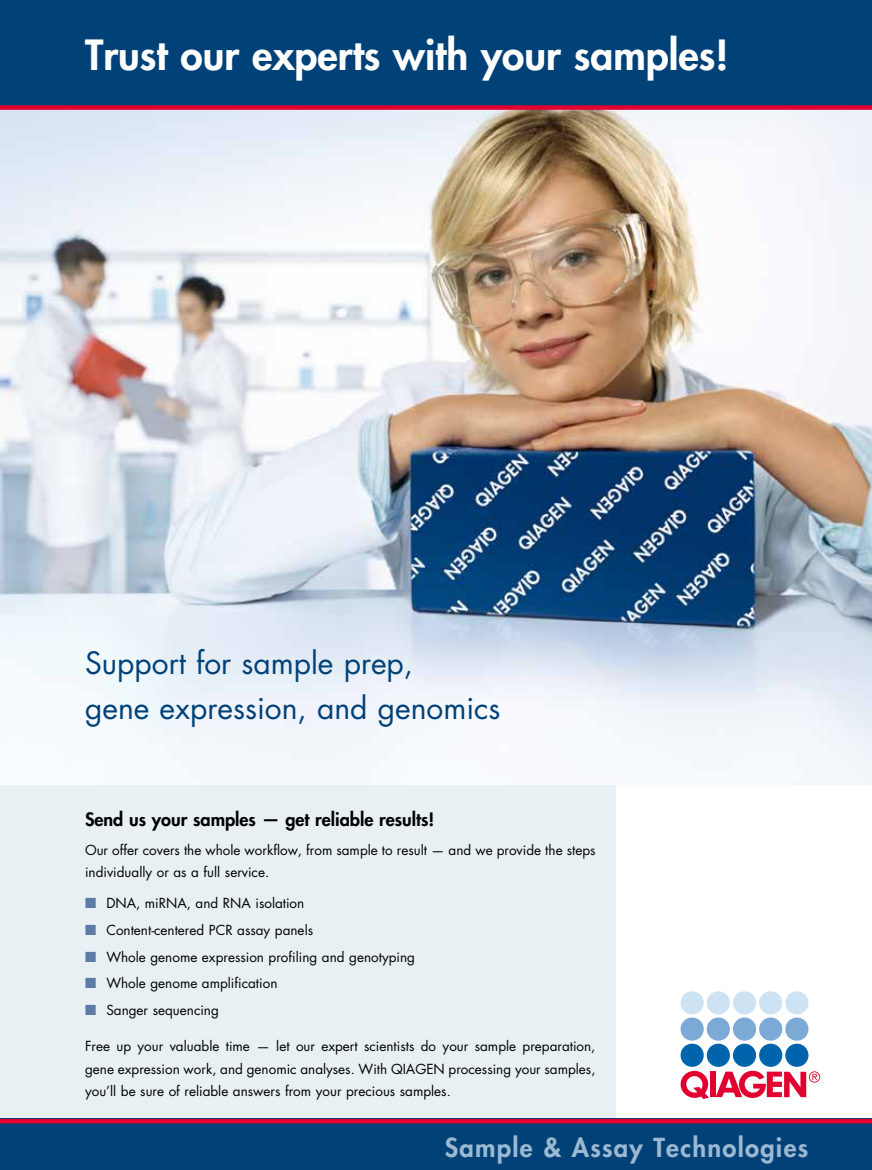
<style>
.page{position:relative;width:872px;height:1170px;background:#fff}
.page>*{position:absolute;margin:0;border:0;box-sizing:border-box;transform-origin:0 0}
.t1{font:800 40.5px "Futura Std";color:#fff}
.t2{font:30px/45px "Futura Std";color:#004178}
.t3{font:800 25.5px "Futura Std";letter-spacing:.05em;color:#9cb9d1}
.t4{font:800 18px "Futura Std";color:#000}
.t5{font:13.5px/22.5px "Futura Std";color:#000}
.s1{color:#5d7ba6}
</style>
<div class="page">
<div style="left:0;top:782px;width:616px;height:341px;background:#e8f0f4"></div>
<img style="left:0;top:110px;width:872px;height:674px">
<div style="left:0;top:1118px;width:872px;height:51px;background:#004178"></div>
<div style="left:0;top:1118px;width:872px;height:5px;background:#e20030"></div>
<div style="left:0;top:0;width:872px;height:106px;background:#004178"></div>
<div style="left:0;top:105px;width:872px;height:5px;background:#e20030"></div>
<div style="left:680px;top:1043px;width:23px;height:23px;background:#0064ad;border-radius:50%"></div>
<div style="left:706px;top:1043px;width:24px;height:23px;background:#0064ad;border-radius:50%"></div>
<div style="left:733px;top:1043px;width:23px;height:23px;background:#0064ad;border-radius:50%"></div>
<div style="left:759px;top:1043px;width:23px;height:23px;background:#0064ad;border-radius:50%"></div>
<div style="left:785px;top:1043px;width:23px;height:23px;background:#0064ad;border-radius:50%"></div>
<div style="left:680px;top:1017px;width:23px;height:23px;background:#7caad6;border-radius:50%"></div>
<div style="left:706px;top:1017px;width:24px;height:23px;background:#7caad6;border-radius:50%"></div>
<div style="left:733px;top:1017px;width:23px;height:23px;background:#7caad6;border-radius:50%"></div>
<div style="left:759px;top:1017px;width:23px;height:23px;background:#7caad6;border-radius:50%"></div>
<div style="left:785px;top:1017px;width:23px;height:23px;background:#7caad6;border-radius:50%"></div>
<div style="left:680px;top:991px;width:23px;height:23px;background:#cde3f4;border-radius:50%"></div>
<div style="left:706px;top:991px;width:24px;height:23px;background:#cde3f4;border-radius:50%"></div>
<div style="left:733px;top:991px;width:23px;height:23px;background:#cde3f4;border-radius:50%"></div>
<div style="left:759px;top:991px;width:23px;height:23px;background:#cde3f4;border-radius:50%"></div>
<div style="left:785px;top:991px;width:23px;height:23px;background:#cde3f4;border-radius:50%"></div>
<svg style="left:680px;top:1070px;width:29px;height:28px"></svg>
<div style="left:709px;top:1071px;width:6px;height:25px;background:#e20030"></div>
<svg style="left:715px;top:1070px;width:105px;height:27px"></svg>
<h1 class="t1" style="left:85px;top:29px;width:645px">Trust our experts with your samples!</h1>
<h2 class="t2" style="left:85px;top:640px;width:417px">Support for sample prep,<br>gene expression, and genomics</h2>
<h3 class="t4" style="left:85px;top:807px;width:351px">Send us your samples — get reliable results!</h3>
<p class="t5" style="left:85px;top:838px;width:512px">Our offer covers the whole workflow, from sample to result — and we provide the steps individually or as a full service.</p>
<p class="t5" style="left:85px;top:892px;width:221px"><span class="s1">■</span> DNA, miRNA, and RNA isolation</p>
<p class="t5" style="left:85px;top:918px;width:229px"><span class="s1">■</span> Content-centered PCR assay panels</p>
<p class="t5" style="left:85px;top:945px;width:331px"><span class="s1">■</span> Whole genome expression profiling and genotyping</p>
<p class="t5" style="left:85px;top:972px;width:194px"><span class="s1">■</span> Whole genome amplification</p>
<p class="t5" style="left:85px;top:999px;width:135px"><span class="s1">■</span> Sanger sequencing</p>
<p class="t5" style="left:85px;top:1034px;width:512px;text-align:justify">Free up your valuable time — let our expert scientists do your sample preparation, gene expression work, and genomic analyses. With QIAGEN processing your samples, you’ll be sure of reliable answers from your precious samples.</p>
<h3 class="t3" style="left:445px;top:1131px;width:365px">Sample &amp; Assay Technologies</h3>
</div>
